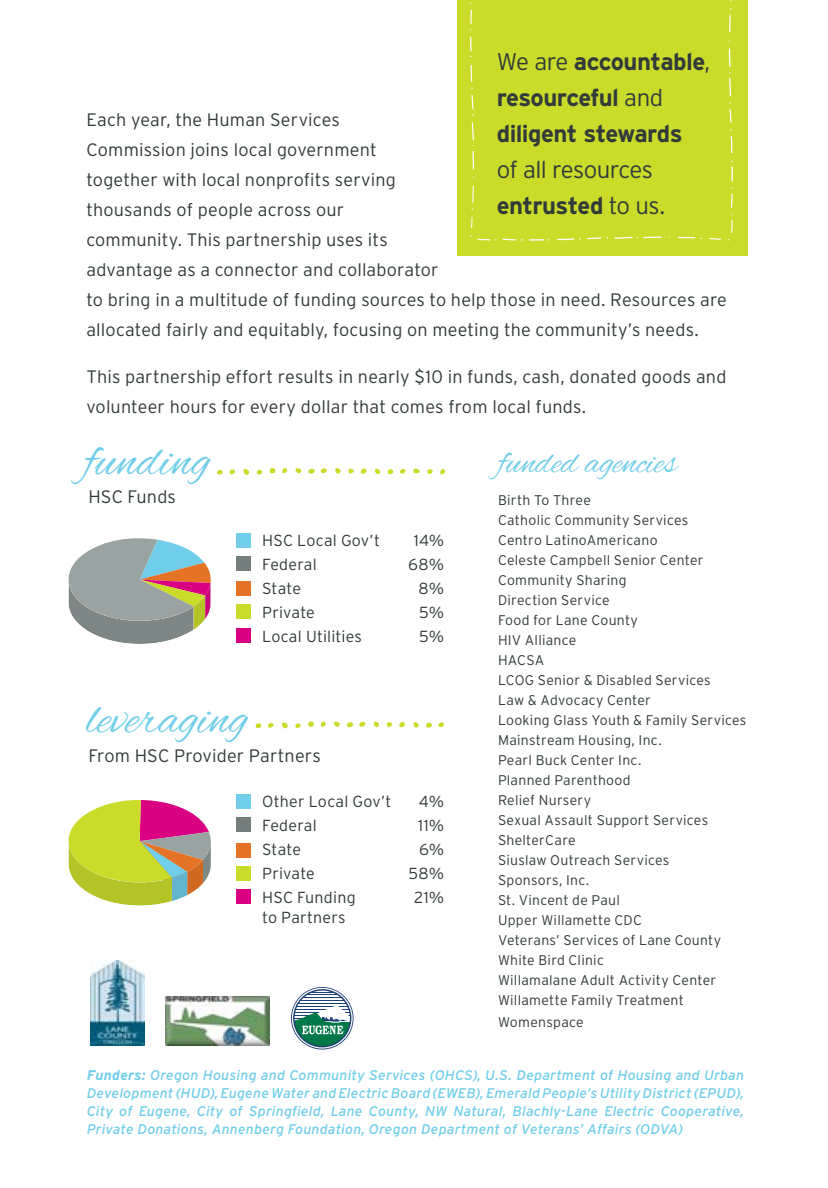
<style>
.page{position:relative;width:828px;height:1188px;background:#fff}
.page>*{position:absolute;margin:0;border:0;box-sizing:border-box;transform-origin:0 0}
.t1{font:50px "Alex Brush ROB";color:#71ceea}
.t2{font:36px "Alex Brush ROB";color:#71ceea}
.t3{font:700 24px/36px "Interstate";letter-spacing:-.025em;color:#323b39}
.t4{font:300 24px/36px "Interstate";letter-spacing:-.03em;color:#323b39}
.t5{font:300 18px/30px "Interstate";letter-spacing:.01em;color:#323b39}
.t6{font:300 16px "Interstate";letter-spacing:.015em;color:#323b39}
.t7{font:300 14px/20px "Interstate";letter-spacing:.02em;color:#323b39}
.t8{font:italic 14px/18px "Interstate";letter-spacing:.015em;color:#71ceea;text-align:justify}
.s1{font-weight:300}
.s2{font-weight:700}
</style>
<div class="page">
<svg style="left:217px;top:469px;width:33px;height:6px"></svg>
<svg style="left:256px;top:467px;width:19px;height:8px"></svg>
<svg style="left:282px;top:468px;width:163px;height:7px"></svg>
<svg style="left:256px;top:721px;width:123px;height:8px"></svg>
<svg style="left:386px;top:722px;width:57px;height:6px"></svg>
<svg style="left:291px;top:987px;width:63px;height:63px"></svg>
<svg style="left:292px;top:988px;width:61px;height:61px"></svg>
<svg style="left:293px;top:989px;width:58px;height:58px"></svg>
<img style="left:166px;top:996px;width:103px;height:50px">
<img style="left:90px;top:960px;width:54px;height:86px">
<div style="left:236px;top:794px;width:14px;height:15px;background:#71ceea"></div>
<div style="left:236px;top:817px;width:14px;height:14px;background:#747f7d"></div>
<div style="left:236px;top:843px;width:14px;height:14px;background:#e57326"></div>
<div style="left:236px;top:866px;width:14px;height:14px;background:#cadb2a"></div>
<div style="left:236px;top:889px;width:14px;height:14px;background:#da0082"></div>
<div style="left:457px;top:0;width:291px;height:256px;background:#cadb2a"></div>
<svg style="left:529px;top:239px;width:21px;height:2px"></svg>
<svg style="left:470px;top:235px;width:53px;height:6px"></svg>
<svg style="left:709px;top:238px;width:12px;height:2px"></svg>
<svg style="left:678px;top:237px;width:24px;height:2px"></svg>
<svg style="left:557px;top:236px;width:105px;height:5px"></svg>
<svg style="left:731px;top:187px;width:2px;height:46px"></svg>
<svg style="left:471px;top:186px;width:3px;height:42px"></svg>
<svg style="left:731px;top:161px;width:2px;height:20px"></svg>
<svg style="left:729px;top:102px;width:3px;height:51px"></svg>
<svg style="left:471px;top:95px;width:4px;height:74px"></svg>
<svg style="left:471px;top:65px;width:2px;height:24px"></svg>
<svg style="left:729px;top:48px;width:2px;height:48px"></svg>
<svg style="left:729px;top:8px;width:3px;height:24px"></svg>
<svg style="left:470px;top:10px;width:2px;height:47px"></svg>
<div style="left:236px;top:533px;width:14px;height:14px;background:#71ceea"></div>
<div style="left:236px;top:556px;width:14px;height:14px;background:#747f7d"></div>
<div style="left:236px;top:582px;width:14px;height:14px;background:#e57326"></div>
<div style="left:236px;top:605px;width:14px;height:14px;background:#cadb2a"></div>
<div style="left:236px;top:628px;width:14px;height:14px;background:#da0082"></div>
<svg style="left:68px;top:538px;width:143px;height:106px"></svg>
<svg style="left:68px;top:800px;width:143px;height:106px"></svg>
<h3 class="t3" style="left:497px;top:43px;width:215px"><span class="s1">We are</span> accountable<span class="s1">, </span>resourceful <span class="s1">and </span>diligent stewards</h3>
<h3 class="t4" style="left:497px;top:151px;width:170px">of all resources <span class="s2">entrusted</span> to us.</h3>
<p class="t5" style="left:86px;top:104px;width:642px">Each year, the Human Services<br>Commission joins local government<br>together with local nonprofits serving<br>thousands of people across our<br>community. This partnership uses its<br>advantage as a connector and collaborator<br>to bring in a multitude of funding sources to help those in need. Resources are allocated fairly and equitably, focusing on meeting the community’s needs.</p>
<p class="t5" style="left:86px;top:362px;width:642px">This partnership effort results in nearly $10 in funds, cash, donated goods and volunteer hours for every dollar that comes from local funds.</p>
<h2 class="t2" style="left:497px;top:441px;width:181px">funded agencies</h2>
<p class="t7" style="left:498px;top:490px;width:250px">Birth To Three<br>Catholic Community Services<br>Centro LatinoAmericano<br>Celeste Campbell Senior Center<br>Community Sharing<br>Direction Service<br>Food for Lane County<br>HIV Alliance<br>HACSA<br>LCOG Senior &amp; Disabled Services<br>Law &amp; Advocacy Center<br>Looking Glass Youth &amp; Family Services<br>Mainstream Housing, Inc.<br>Pearl Buck Center Inc.<br>Planned Parenthood<br>Relief Nursery<br>Sexual Assault Support Services<br>ShelterCare<br>Siuslaw Outreach Services<br>Sponsors, Inc.<br>St. Vincent de Paul<br>Upper Willamette CDC<br>Veterans’ Services of Lane County<br>White Bird Clinic<br>Willamalane Adult Activity Center<br>Willamette Family Treatment</p>
<p class="t7" style="left:498px;top:1012px;width:87px">Womenspace</p>
<h1 class="t1" style="left:84px;top:431px;width:128px">funding</h1>
<p class="t5" style="left:88px;top:481px;width:89px">HSC Funds</p>
<p class="t6" style="left:262px;top:531px;width:119px">HSC Local Gov’t</p>
<p class="t6" style="left:414px;top:531px;width:32px">14%</p>
<p class="t6" style="left:262px;top:555px;width:56px">Federal</p>
<p class="t6" style="left:408px;top:555px;width:38px">68%</p>
<p class="t6" style="left:262px;top:579px;width:40px">State</p>
<p class="t6" style="left:419px;top:579px;width:27px">8%</p>
<p class="t6" style="left:262px;top:603px;width:54px">Private</p>
<p class="t6" style="left:419px;top:603px;width:27px">5%</p>
<p class="t6" style="left:262px;top:627px;width:101px">Local Utilities</p>
<p class="t6" style="left:419px;top:627px;width:27px">5%</p>
<h1 class="t1" style="left:86px;top:689px;width:164px">leveraging</h1>
<p class="t5" style="left:88px;top:740px;width:234px">From HSC Provider Partners</p>
<p class="t6" style="left:262px;top:793px;width:131px">Other Local Gov’t</p>
<p class="t6" style="left:419px;top:793px;width:27px">4%</p>
<p class="t6" style="left:262px;top:817px;width:56px">Federal</p>
<p class="t6" style="left:418px;top:817px;width:27px">11%</p>
<p class="t6" style="left:262px;top:841px;width:40px">State</p>
<p class="t6" style="left:419px;top:841px;width:27px">6%</p>
<p class="t6" style="left:262px;top:865px;width:54px">Private</p>
<p class="t6" style="left:409px;top:865px;width:37px">58%</p>
<p class="t6" style="left:262px;top:889px;width:95px">HSC Funding</p>
<p class="t6" style="left:414px;top:889px;width:32px">21%</p>
<p class="t6" style="left:262px;top:909px;width:85px">to Partners</p>
<p class="t8" style="left:87px;top:1066px;width:659px"><span class="s2">Funders:</span> Oregon Housing and Community Services (OHCS), U.S. Department of Housing and Urban Development (HUD), Eugene Water and Electric Board (EWEB), Emerald People’s Utility District (EPUD), City of Eugene, City of Springfield, Lane County, NW Natural, Blachly-Lane Electric Cooperative, Private Donations, Annenberg Foundation, Oregon Department of Veterans’ Affairs (ODVA)</p>
</div>
